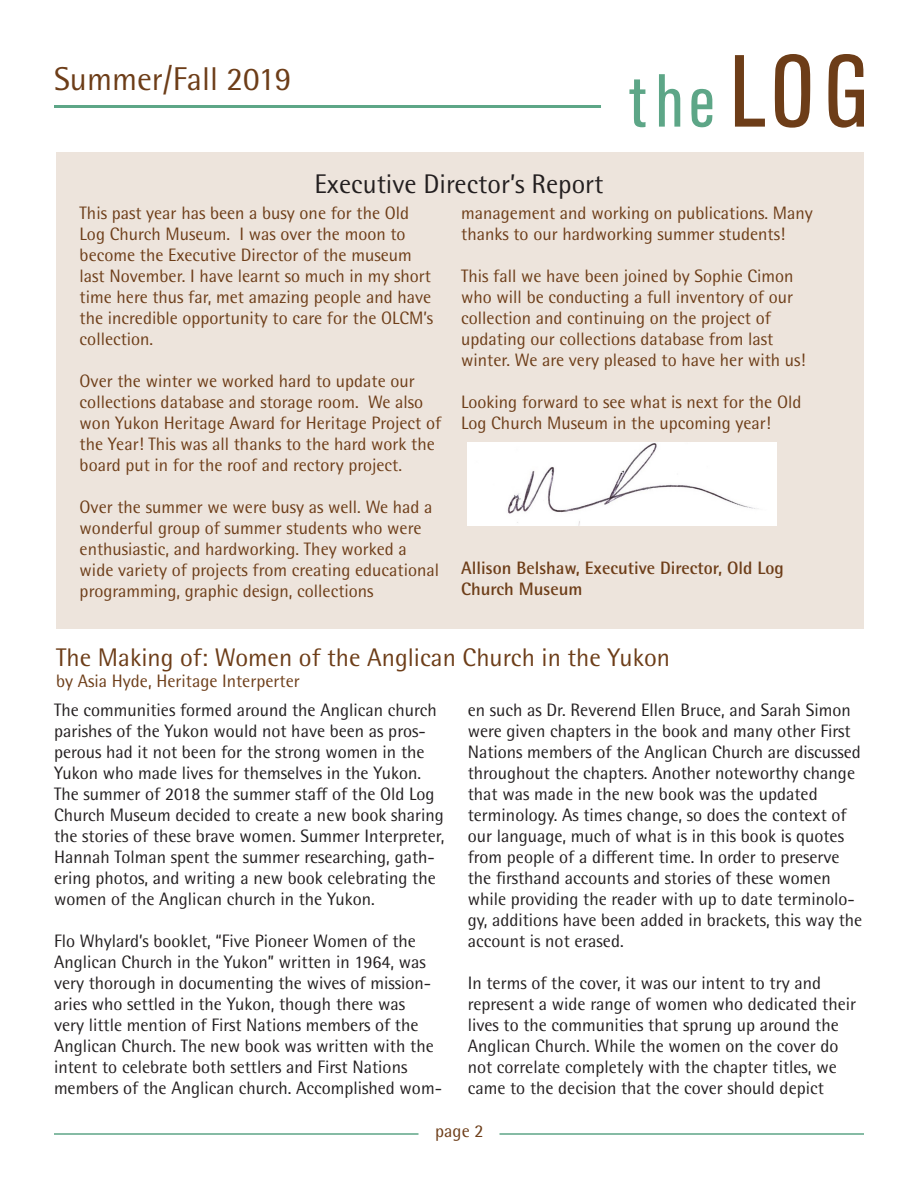
<style>
.page{position:relative;width:918px;height:1188px;background:#fff}
.page>*{position:absolute;margin:0;border:0;box-sizing:border-box;transform-origin:0 0}
.t1{font:33px "Rotis Semi Sans Std";color:#6d3d18}
.t2{font:27px "Rotis Semi Sans Std";color:#231f20}
.t3{font:25.5px "Rotis Semi Sans Std";color:#6d3d18}
.t4{font:18px/21px "Rotis Semi Sans Std";color:#231f20}
.t5{font:18px/21px "Rotis Semi Sans Std";color:#6d3d18}
.t6{font:700 18px/21px "Rotis Semi Sans Std";color:#6d3d18}
</style>
<div class="page">
<svg style="left:735px;top:54px;width:129px;height:74px"></svg>
<svg style="left:629px;top:74px;width:83px;height:53px"></svg>
<hr style="left:54px;top:105px;width:547px;height:3px;background:#5da687">
<hr style="left:54px;top:1133px;width:364px;height:2px;background:#5da687">
<hr style="left:500px;top:1133px;width:364px;height:2px;background:#5da687">
<div style="left:56px;top:152px;width:807px;height:477px;background:#ede4dc"></div>
<div style="left:468px;top:443px;width:309px;height:83px;background:#fff"></div>
<p class="t1" style="left:54px;top:60px;width:239px">Summer/Fall 2019</p>
<p class="t2" style="left:314px;top:168px;width:291px">Executive Director’s Report</p>
<p class="t5" style="left:80px;top:202px;width:355px">This past year has been a busy one for the Old Log Church Museum. I was over the moon to become the Executive Director of the museum last November. I have learnt so much in my short time here thus far, met amazing people and have the incredible opportunity to care for the OLCM’s collection.</p>
<p class="t5" style="left:80px;top:370px;width:363px">Over the winter we worked hard to update our collections database and storage room. We also won Yukon Heritage Award for Heritage Project of the Year! This was all thanks to the hard work the board put in for the roof and rectory project.</p>
<p class="t5" style="left:80px;top:496px;width:361px">Over the summer we were busy as well. We had a wonderful group of summer students who were enthusiastic, and hardworking. They worked a wide variety of projects from creating educational programming, graphic design, collections</p>
<p class="t5" style="left:461px;top:202px;width:353px">management and working on publications. Many thanks to our hardworking summer students!</p>
<p class="t5" style="left:461px;top:265px;width:346px">This fall we have been joined by Sophie Cimon who will be conducting a full inventory of our collection and continuing on the project of updating our collections database from last winter. We are very pleased to have her with us!</p>
<p class="t5" style="left:461px;top:391px;width:342px">Looking forward to see what is next for the Old<br>Log Church Museum in the upcoming year!</p>
<p class="t6" style="left:461px;top:557px;width:324px">Allison Belshaw, Executive Director, Old Log<br>Church Museum</p>
<p class="t3" style="left:56px;top:642px;width:615px">The Making of: Women of the Anglican Church in the Yukon</p>
<p class="t5" style="left:56px;top:671px;width:245px">by Asia Hyde, Heritage Interperter</p>
<p class="t4" style="left:54px;top:699px;width:392px">The communities formed around the Anglican church parishes of the Yukon would not have been as pros&shy;perous had it not been for the strong women in the Yukon who made lives for themselves in the Yukon.<br>The summer of 2018 the summer staff of the Old Log Church Museum decided to create a new book sharing the stories of these brave women. Summer Interpreter, Hannah Tolman spent the summer researching, gath&shy;ering photos, and writing a new book celebrating the women of the Anglican church in the Yukon.</p>
<p class="t4" style="left:54px;top:930px;width:390px">Flo Whylard’s booklet, “Five Pioneer Women of the Anglican Church in the Yukon” written in 1964, was very thorough in documenting the wives of mission&shy;aries who settled in the Yukon, though there was<br>very little mention of First Nations members of the Anglican Church. The new book was written with the intent to celebrate both settlers and First Nations members of the Anglican church. Accomplished wom-</p>
<p class="t4" style="left:468px;top:699px;width:396px">en such as Dr. Reverend Ellen Bruce, and Sarah Simon were given chapters in the book and many other First Nations members of the Anglican Church are discussed throughout the chapters. Another noteworthy change that was made in the new book was the updated terminology. As times change, so does the context of our language, much of what is in this book is quotes from people of a different time. In order to preserve the firsthand accounts and stories of these women while providing the reader with up to date terminolo&shy;gy, additions have been added in brackets, this way the account is not erased.</p>
<p class="t4" style="left:468px;top:972px;width:390px">In terms of the cover, it was our intent to try and represent a wide range of women who dedicated their lives to the communities that sprung up around the Anglican Church. While the women on the cover do not correlate completely with the chapter titles, we came to the decision that the cover should depict</p>
<p class="t5" style="left:435px;top:1120px;width:50px">page 2</p>
</div>
